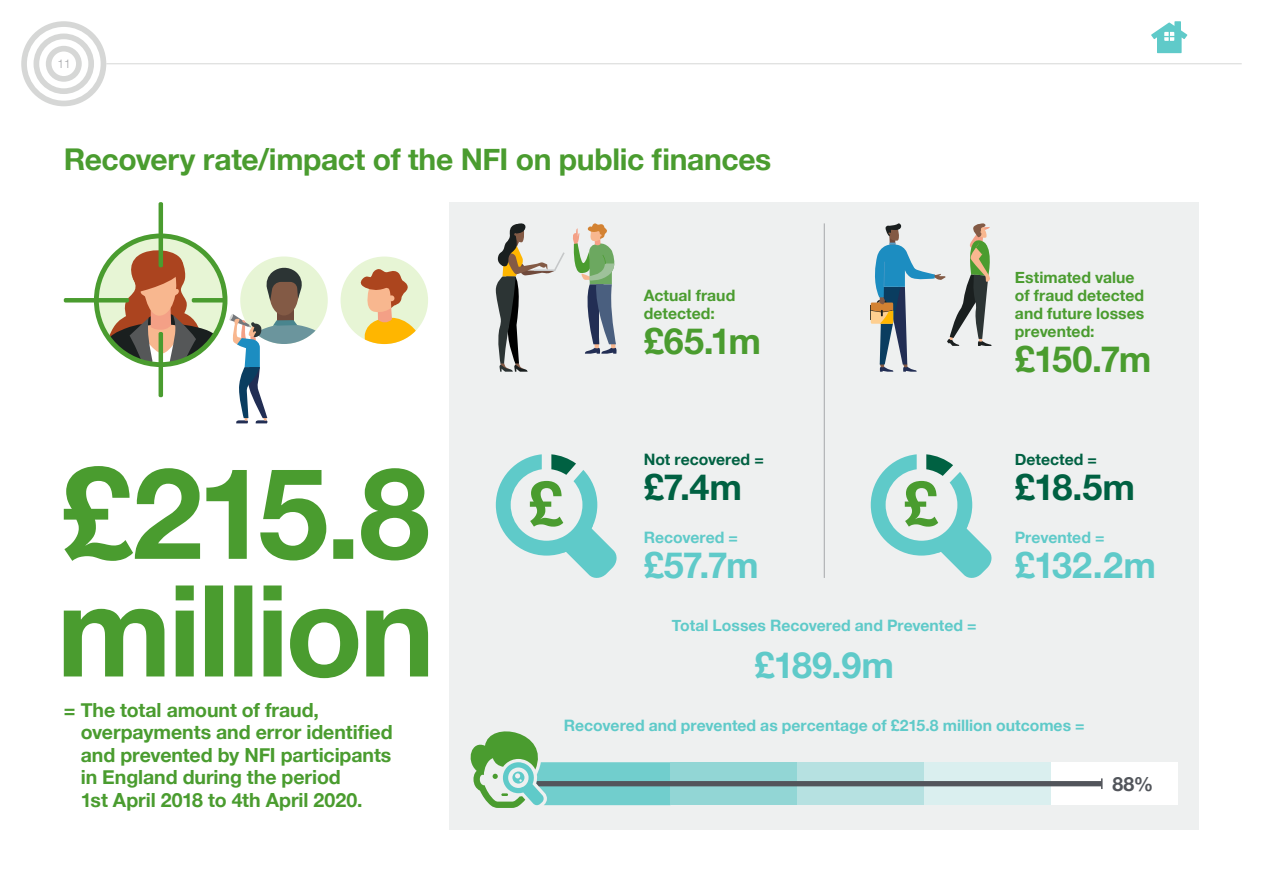
<style>
.page{position:relative;width:1263px;height:893px;background:#fff}
.page>*{position:absolute;margin:0;border:0;box-sizing:border-box;transform-origin:0 0}
.t1{font:700 36px "Helvetica Neue";letter-spacing:-.015em;color:#5fcac9}
.t2{font:700 36px "Helvetica Neue";letter-spacing:-.045em;color:#4a9c2f}
.t3{font:700 36px "Helvetica Neue";color:#006142}
.t4{font:700 30px "Helvetica Neue";letter-spacing:-.015em;color:#4a9c2f}
.t5{font:700 19.5px/22.5px "Helvetica Neue";letter-spacing:-.005em;color:#4a9c2f}
.t6{font:700 19.5px "Helvetica Neue";color:#52555b}
.t7{font:700 15.75px "Helvetica Neue";color:#5fcac9}
.t8{font:700 15.75px/18px "Helvetica Neue";letter-spacing:.005em;color:#4a9c2f}
.t9{font:700 15.75px "Helvetica Neue";color:#006142}
.t10{font:300 12px "Helvetica Neue";color:#a5a7aa}
</style>
<div class="page">
<svg style="left:21px;top:21px;width:85px;height:85px"></svg>
<svg style="left:1151px;top:21px;width:36px;height:32px"></svg>
<hr style="left:106px;top:64px;width:1136px;height:1px;background:#d6d7d6">
<div style="left:341px;top:257px;width:87px;height:87px;background:#e7f5d5;border-radius:50%"></div>
<svg style="left:358px;top:268px;width:61px;height:76px"></svg>
<div style="left:449px;top:202px;width:750px;height:627px;background:#eef0f0"></div>
<div style="left:1051px;top:762px;width:127px;height:43px;background:#fff"></div>
<svg style="left:64px;top:466px;width:364px;height:95px"></svg>
<svg style="left:64px;top:585px;width:364px;height:93px"></svg>
<hr style="left:824px;top:223px;width:1px;height:355px;background:#a5a7aa">
<svg style="left:871px;top:454px;width:121px;height:124px"></svg>
<svg style="left:496px;top:454px;width:121px;height:124px"></svg>
<svg style="left:470px;top:731px;width:632px;height:77px"></svg>
<svg style="left:496px;top:223px;width:69px;height:149px"></svg>
<svg style="left:573px;top:223px;width:44px;height:131px"></svg>
<svg style="left:871px;top:223px;width:121px;height:149px"></svg>
<hr style="left:159px;top:202px;width:4px;height:65px;background:#4a9c2f;border-radius:2px">
<hr style="left:64px;top:298px;width:65px;height:4px;background:#4a9c2f;border-radius:2px">
<svg style="left:94px;top:234px;width:234px;height:189px"></svg>
<p class="t10" style="left:58px;top:54px;width:15px">11</p>
<h2 class="t4" style="left:64px;top:136px;width:709px">Recovery rate/impact of the NFI on public finances</h2>
<p class="t8" style="left:644px;top:287px;width:93px">Actual fraud detected:</p>
<h1 class="t2" style="left:644px;top:313px;width:119px">£65.1m</h1>
<p class="t8" style="left:1015px;top:269px;width:131px">Estimated value of fraud detected and future losses prevented:</p>
<h1 class="t2" style="left:1015px;top:331px;width:138px">£150.7m</h1>
<p class="t9" style="left:644px;top:447px;width:121px">Not recovered =</p>
<p class="t9" style="left:1015px;top:447px;width:84px">Detected =</p>
<h1 class="t3" style="left:644px;top:459px;width:100px">£7.4m</h1>
<h1 class="t3" style="left:1015px;top:459px;width:122px">£18.5m</h1>
<p class="t7" style="left:644px;top:525px;width:96px">Recovered =</p>
<p class="t7" style="left:1015px;top:525px;width:91px">Prevented =</p>
<h1 class="t1" style="left:644px;top:537px;width:116px">£57.7m</h1>
<h1 class="t1" style="left:1015px;top:537px;width:143px">£132.2m</h1>
<p class="t5" style="left:81px;top:699px;width:313px;text-indent:-17px">= The total amount of fraud, overpayments and error identified and prevented by NFI participants in England during the period<br>1st April 2018 to 4th April 2020.</p>
<p class="t7" style="left:672px;top:613px;width:306px">Total Losses Recovered and Prevented =</p>
<h1 class="t1" style="left:754px;top:637px;width:141px">£189.9m</h1>
<p class="t7" style="left:564px;top:713px;width:522px">Recovered and prevented as percentage of £215.8 million outcomes =</p>
<p class="t6" style="left:1112px;top:768px;width:42px">88%</p>
</div>
